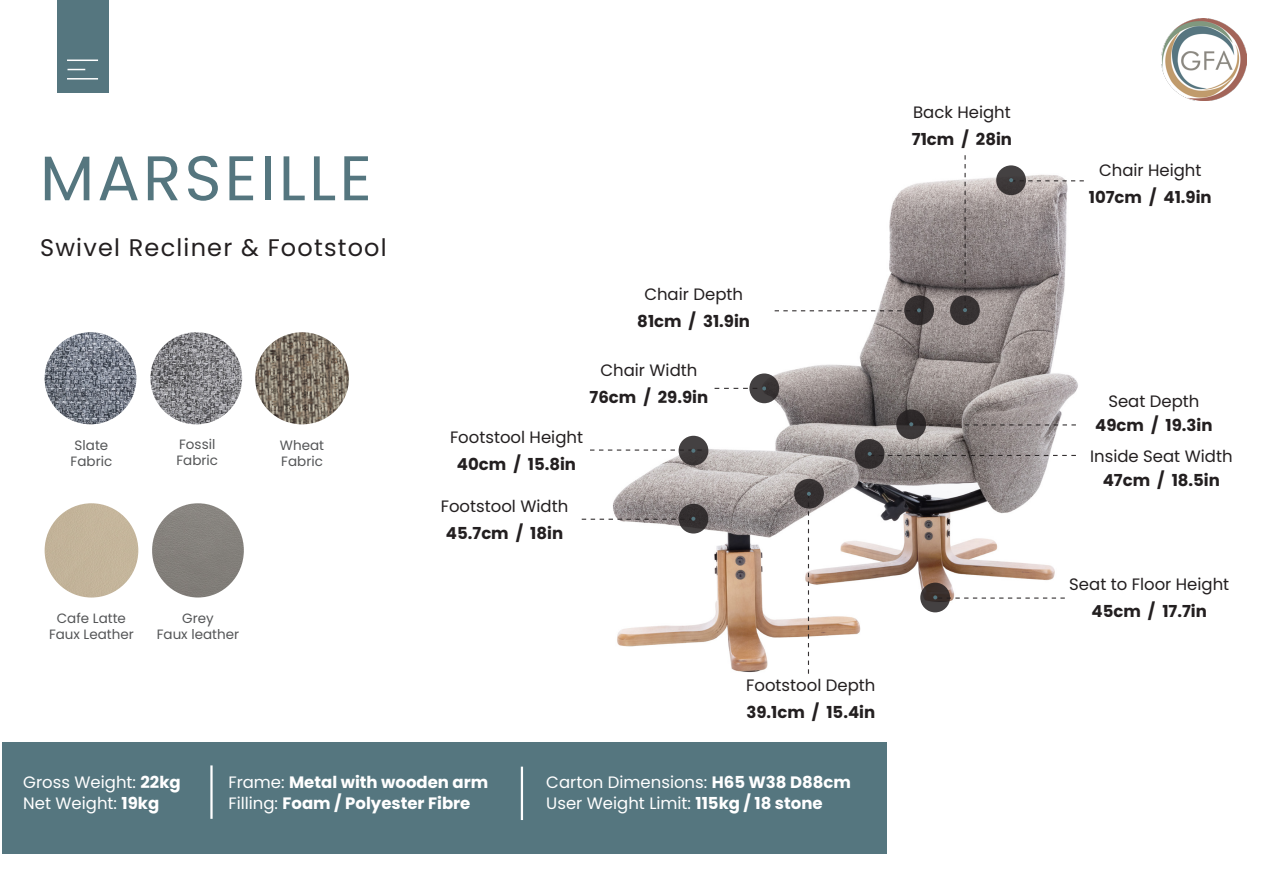
<style>
.page{position:relative;width:1263px;height:893px;background:#fff}
.page>*{position:absolute;margin:0;border:0;box-sizing:border-box;transform-origin:0 0}
.t1{font:63px "Poppins";letter-spacing:.05em;color:#55767f}
.t2{font:24px "Poppins";letter-spacing:.05em;color:#231f20}
.t3{font:16.5px "Poppins";color:#231f20}
.t4{font:700 16.5px "Poppins";color:#231f20}
.t5{font:16.5px "Poppins";color:#fff}
.t6{font:700 16.5px "Poppins";color:#fff}
.t7{font:13.5px "Poppins";color:#545557}
.s1{font-weight:700}
.s2{font-weight:400}
</style>
<div class="page">
<img style="left:581px;top:171px;width:497px;height:502px">
<div style="left:950px;top:295px;width:30px;height:30px;background:#373232;border-radius:50%"></div>
<svg style="left:963px;top:155px;width:4px;height:157px"></svg>
<div style="left:855px;top:439px;width:29px;height:30px;background:#342f30;border-radius:50%"></div>
<svg style="left:868px;top:452px;width:208px;height:4px"></svg>
<svg style="left:996px;top:165px;width:30px;height:30px"></svg>
<svg style="left:1009px;top:178px;width:75px;height:4px"></svg>
<svg style="left:749px;top:373px;width:30px;height:30px"></svg>
<svg style="left:714px;top:386px;width:53px;height:4px"></svg>
<div style="left:904px;top:295px;width:30px;height:30px;background:#342f2f;border-radius:50%"></div>
<svg style="left:775px;top:308px;width:146px;height:4px"></svg>
<svg style="left:920px;top:583px;width:30px;height:29px"></svg>
<svg style="left:933px;top:595px;width:132px;height:4px"></svg>
<svg style="left:896px;top:409px;width:30px;height:30px"></svg>
<svg style="left:909px;top:422px;width:167px;height:4px"></svg>
<div style="left:58px;top:0;width:51px;height:92px;background:#55767f"></div>
<div style="left:2px;top:742px;width:884px;height:112px;background:#55767f"></div>
<hr style="left:210px;top:765px;width:3px;height:54px;background:#fff">
<hr style="left:521px;top:767px;width:2px;height:53px;background:#fff">
<hr style="left:67px;top:60px;width:31px;height:1px;background:#fff">
<svg style="left:68px;top:69px;width:17px;height:1px"></svg>
<hr style="left:67px;top:78px;width:31px;height:2px;background:#fff">
<img style="left:1161px;top:18px;width:86px;height:83px">
<div style="left:679px;top:436px;width:29px;height:29px;background:#444041;border-radius:50%"></div>
<svg style="left:590px;top:449px;width:112px;height:4px"></svg>
<div style="left:794px;top:479px;width:30px;height:30px;background:#353031;border-radius:50%"></div>
<svg style="left:807px;top:492px;width:4px;height:182px"></svg>
<svg style="left:679px;top:504px;width:29px;height:29px"></svg>
<svg style="left:582px;top:517px;width:113px;height:4px"></svg>
<img style="left:45px;top:332px;width:91px;height:92px;border-radius:46px">
<img style="left:150px;top:332px;width:92px;height:92px;border-radius:46px">
<img style="left:255px;top:332px;width:94px;height:92px">
<div style="left:45px;top:503px;width:93px;height:94px;background:#c3b49a;border-radius:47px"></div>
<img style="left:152px;top:503px;width:92px;height:94px">
<p class="t1" style="left:40px;top:142px;width:333px">MARSEILLE</p>
<p class="t2" style="left:40px;top:233px;width:348px">Swivel Recliner &amp; Footstool</p>
<p class="t7" style="left:75px;top:437px;width:35px">Slate</p>
<p class="t7" style="left:71px;top:453px;width:43px">Fabric</p>
<p class="t7" style="left:179px;top:436px;width:38px">Fossil</p>
<p class="t7" style="left:176px;top:453px;width:43px">Fabric</p>
<p class="t7" style="left:280px;top:437px;width:46px">Wheat</p>
<p class="t7" style="left:281px;top:454px;width:43px">Fabric</p>
<p class="t7" style="left:57px;top:610px;width:71px">Cafe Latte</p>
<p class="t7" style="left:49px;top:626px;width:86px">Faux Leather</p>
<p class="t7" style="left:182px;top:610px;width:33px">Grey</p>
<p class="t7" style="left:157px;top:626px;width:84px">Faux leather</p>
<p class="t3" style="left:644px;top:285px;width:100px">Chair Depth</p>
<p class="t4" style="left:637px;top:312px;width:114px">81cm / 31.9in</p>
<p class="t3" style="left:600px;top:361px;width:98px">Chair Width</p>
<p class="t4" style="left:590px;top:388px;width:120px">76cm / 29.9in</p>
<p class="t3" style="left:450px;top:428px;width:135px">Footstool Height</p>
<p class="t4" style="left:457px;top:455px;width:121px">40cm / 15.8in</p>
<p class="t3" style="left:441px;top:497px;width:129px">Footstool Width</p>
<p class="t4" style="left:446px;top:524px;width:119px">45.7cm / 18in</p>
<p class="t3" style="left:746px;top:676px;width:131px">Footstool Depth</p>
<p class="t4" style="left:746px;top:703px;width:130px">39.1cm / 15.4in</p>
<p class="t5" style="left:23px;top:773px;width:159px">Gross Weight: <span class="s1">22kg</span></p>
<p class="t5" style="left:23px;top:794px;width:138px">Net Weight: <span class="s1">19kg</span></p>
<p class="t6" style="left:228px;top:773px;width:261px"><span class="s2">Frame:</span> Metal with wooden arm</p>
<p class="t6" style="left:228px;top:794px;width:244px"><span class="s2">Filling:</span> Foam / Polyester Fibre</p>
<p class="t5" style="left:546px;top:773px;width:306px">Carton Dimensions: <span class="s1">H65 W38 D88cm</span></p>
<p class="t5" style="left:546px;top:794px;width:278px">User Weight Limit: <span class="s1">115kg / 18 stone</span></p>
<p class="t3" style="left:913px;top:103px;width:99px">Back Height</p>
<p class="t4" style="left:912px;top:130px;width:102px">71cm / 28in</p>
<p class="t3" style="left:1099px;top:161px;width:104px">Chair Height</p>
<p class="t4" style="left:1089px;top:188px;width:124px">107cm / 41.9in</p>
<p class="t3" style="left:1108px;top:392px;width:93px">Seat Depth</p>
<p class="t4" style="left:1095px;top:416px;width:119px">49cm / 19.3in</p>
<p class="t3" style="left:1090px;top:446px;width:144px">Inside Seat Width</p>
<p class="t4" style="left:1103px;top:470px;width:119px">47cm / 18.5in</p>
<p class="t3" style="left:1069px;top:575px;width:161px">Seat to Floor Height</p>
<p class="t4" style="left:1091px;top:602px;width:117px">45cm / 17.7in</p>
</div>
